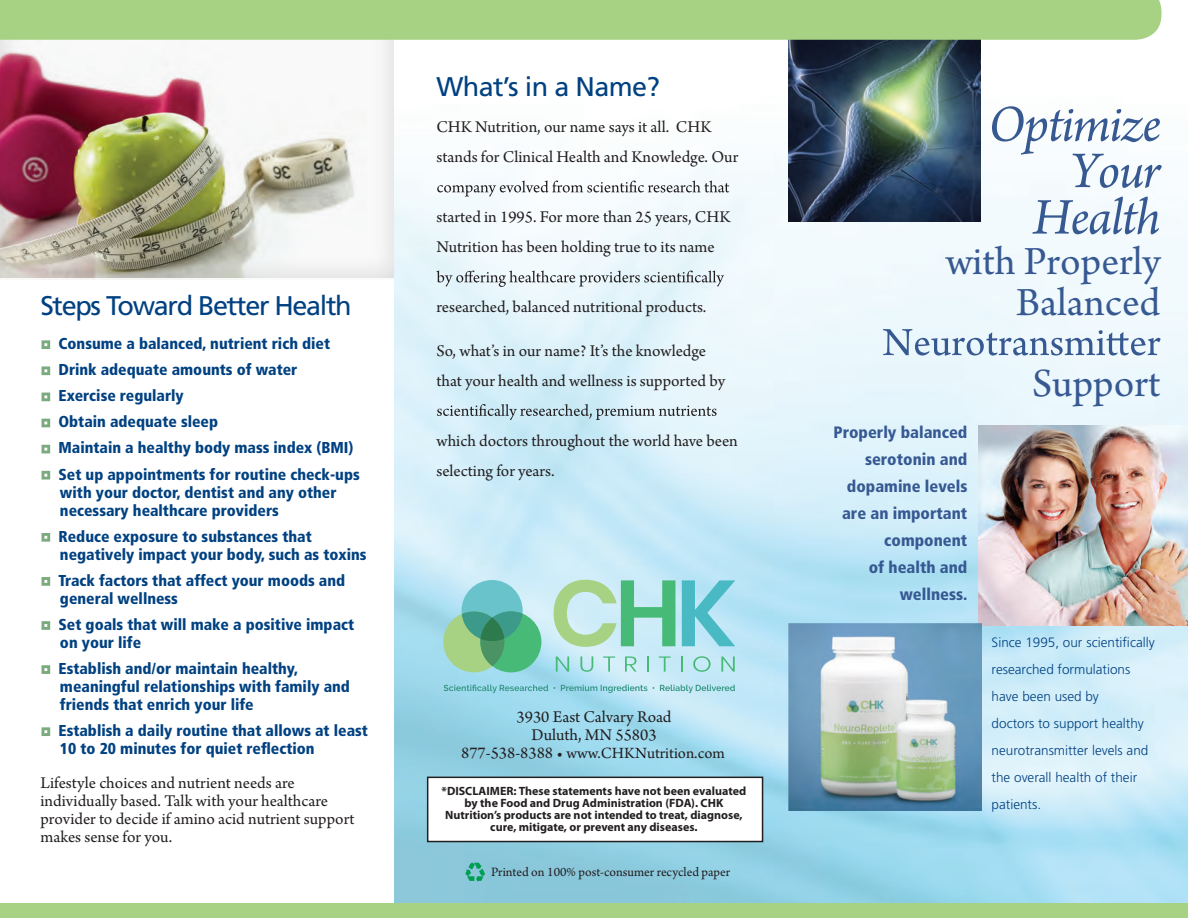
<style>
.page{position:relative;width:1188px;height:918px;background:#fff}
.page>*{position:absolute;margin:0;border:0;box-sizing:border-box;transform-origin:0 0}
.t1{font:italic 54px/46.5px "Arno Pro";letter-spacing:-.025em;color:#375992;text-align:right}
.t2{font:42px/40.5px "Arno Pro";color:#375992;text-align:right}
.t3{font:27px "Frutiger LT Std";letter-spacing:-.05em;color:#014181}
.t4{font:27px "Frutiger LT Std";letter-spacing:-.025em;color:#014181}
.t5{font:17.25px/18px "Arno Pro";color:#231f20}
.t6{font:900 condensed 16.5px/27px "Frutiger LT Std";color:#375992;text-align:right}
.t7{font:16.5px "Arno Pro";color:#231f20}
.t8{font:900 condensed 15.75px/18px "Frutiger LT Std";color:#014181}
.t9{font:300 13.5px/27px "Frutiger LT Std";color:#014181}
.t10{font:13.5px "Arno Pro";letter-spacing:-.005em;color:#231f20}
.t11{font:700 12px/12px "Myriad Pro";color:#231f20;text-align:center}
.s1{font-size:17.25px}
</style>
<div class="page">
<img style="left:0;top:40px;width:394px;height:240px">
<img style="left:394px;top:40px;width:794px;height:864px">
<div style="left:0;top:904px;width:1188px;height:14px;background:#a7d283"></div>
<img style="left:978px;top:425px;width:210px;height:201px">
<svg style="left:883px;top:329px;width:278px;height:27px"></svg>
<svg style="left:42px;top:340px;width:8px;height:9px"></svg>
<svg style="left:42px;top:366px;width:8px;height:9px"></svg>
<svg style="left:42px;top:393px;width:8px;height:8px"></svg>
<svg style="left:42px;top:419px;width:8px;height:8px"></svg>
<svg style="left:42px;top:445px;width:8px;height:8px"></svg>
<svg style="left:42px;top:471px;width:8px;height:9px"></svg>
<svg style="left:42px;top:533px;width:8px;height:9px"></svg>
<svg style="left:42px;top:577px;width:8px;height:9px"></svg>
<svg style="left:42px;top:621px;width:8px;height:9px"></svg>
<svg style="left:42px;top:665px;width:8px;height:9px"></svg>
<svg style="left:42px;top:727px;width:8px;height:9px"></svg>
<svg style="left:437px;top:181px;width:292px;height:16px"></svg>
<svg style="left:436px;top:271px;width:288px;height:16px;background:#c5cfd3"></svg>
<svg style="left:437px;top:404px;width:280px;height:16px;background:#b6cad2"></svg>
<div style="left:428px;top:777px;width:335px;height:65px;background:#fff"></div>
<div style="left:427px;top:777px;width:336px;height:65px;border:2px solid #231f20"></div>
<svg style="left:635px;top:748px;width:12px;height:10px"></svg>
<img style="left:789px;top:40px;width:191px;height:181px">
<div style="left:0;top:0;width:1162px;height:40px;background:#a7d283"></div>
<svg style="left:465px;top:863px;width:19px;height:19px"></svg>
<svg style="left:554px;top:580px;width:121px;height:67px;background:#a3d9bc"></svg>
<svg style="left:682px;top:580px;width:53px;height:66px;background:#7ecedb"></svg>
<svg style="left:556px;top:656px;width:13px;height:16px"></svg>
<svg style="left:580px;top:656px;width:13px;height:16px"></svg>
<svg style="left:603px;top:656px;width:12px;height:16px"></svg>
<svg style="left:625px;top:656px;width:12px;height:16px"></svg>
<svg style="left:647px;top:656px;width:2px;height:16px"></svg>
<svg style="left:659px;top:656px;width:12px;height:16px"></svg>
<svg style="left:681px;top:656px;width:1px;height:16px"></svg>
<svg style="left:693px;top:656px;width:18px;height:16px"></svg>
<svg style="left:721px;top:656px;width:14px;height:16px"></svg>
<div style="left:462px;top:580px;width:61px;height:61px;background:#69c3cb;border-radius:50%"></div>
<div style="left:443px;top:611px;width:61px;height:61px;background:#a7d283;border-radius:50%"></div>
<div style="left:480px;top:611px;width:61px;height:61px;background:#46ba76;border-radius:50%"></div>
<div style="left:480px;top:618px;width:24px;height:48px;background:#4b9265;border-radius:50%"></div>
<svg style="left:462px;top:611px;width:60px;height:30px"></svg>
<svg style="left:444px;top:685px;width:291px;height:8px;background:#8dcbd3"></svg>
<img style="left:789px;top:623px;width:193px;height:187px">
<h3 class="t3" style="left:40px;top:290px;width:313px">Steps Toward Better Health</h3>
<p class="t8" style="left:58px;top:330px;width:303px;line-height:26.1px">Consume a balanced, nutrient rich diet<br>Drink adequate amounts of water<br>Exercise regularly<br>Obtain adequate sleep<br>Maintain a healthy body mass index (BMI)<br>Set up appointments for routine check-ups</p>
<p class="t8" style="left:60px;top:483px;width:278px">with your doctor, dentist and any other necessary healthcare providers</p>
<p class="t8" style="left:58px;top:527px;width:310px">Reduce exposure to substances that negatively impact your body, such as toxins</p>
<p class="t8" style="left:58px;top:571px;width:288px">Track factors that affect your moods and general wellness</p>
<p class="t8" style="left:58px;top:615px;width:297px">Set goals that will make a positive impact on your life</p>
<p class="t8" style="left:58px;top:659px;width:293px">Establish and/or maintain healthy, meaningful relationships with family and friends that enrich your life</p>
<p class="t8" style="left:58px;top:722px;width:311px">Establish a daily routine that allows at least<br>10 to 20 minutes for quiet reflection</p>
<p class="t5" style="left:40px;top:775px;width:316px">Lifestyle choices and nutrient needs are individually based. Talk with your healthcare provider to decide if amino acid nutrient support makes sense for you.</p>
<h3 class="t4" style="left:436px;top:70px;width:225px">What’s in a Name?</h3>
<p class="t5" style="left:436px;top:113px;width:303px;line-height:30px">CHK Nutrition, our name says it all. CHK stands for Clinical Health and Knowledge. Our</p>
<p class="t5" style="left:436px;top:203px;width:295px;line-height:30px">started in 1995. For more than 25 years, CHK<br>Nutrition has been holding true to its name</p>
<p class="t5" style="left:436px;top:299px;width:272px">researched, balanced nutritional products.</p>
<p class="t5" style="left:436px;top:336px;width:290px;line-height:30px">So, what’s in our name? It’s the knowledge that your health and wellness is supported by</p>
<p class="t5" style="left:436px;top:426px;width:303px;line-height:30px">which doctors throughout the world have been selecting for years.</p>
<p class="t5" style="left:517px;top:709px;width:156px;text-align:center">3930 East Calvary Road<br>Duluth, MN 55803</p>
<p class="t7" style="left:461px;top:744px;width:265px"><span class="s1">877-538-8388 •</span> www.CHK utrition.com</p>
<p class="t11" style="left:442px;top:785px;width:306px">*DISCLAIMER: These statements have not been evaluated by the Food and Drug Administration (FDA). CHK Nutrition’s products are not intended to treat, diagnose, cure, mitigate, or prevent any diseases.</p>
<p class="t10" style="left:491px;top:865px;width:241px">Printed on 100% post-consumer recycled paper</p>
<h1 class="t1" style="left:988px;top:104px;width:174px">Optimize<br>Your<br>Health</h1>
<h2 class="t2" style="left:946px;top:243px;width:216px">with Properly<br>Balanced</h2>
<p class="t6" style="left:834px;top:419px;width:135px">Properly balanced serotonin and dopamine levels are an important component<br>of health and wellness.</p>
<h2 class="t2" style="left:1032px;top:365px;width:130px">Support</h2>
<p class="t9" style="left:992px;top:629px;width:165px">Since 1995, our scientifically researched formulations have been used by<br>doctors to support healthy neurotransmitter levels and the overall health of their patients.</p>
</div>
